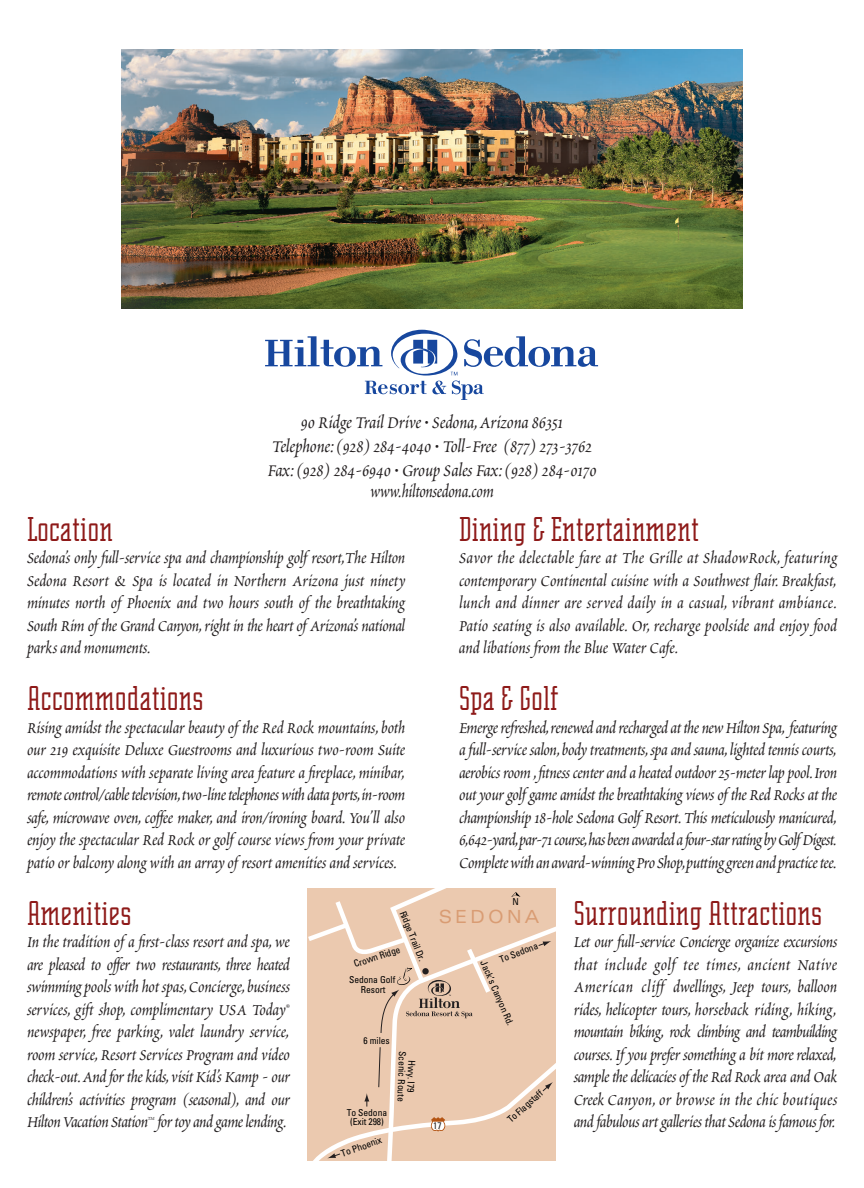
<style>
.page{position:relative;width:864px;height:1188px;background:#fff}
.page>*{position:absolute;margin:0;border:0;box-sizing:border-box;transform-origin:0 0}
.t1{font:100 36px "Senator";color:#8e1a19}
.t2{font:21px/24px "Poetica Chancery I";color:#231f20;text-align:center}
.t3{font:21px "Poetica Chancery I";color:#231f20;scale:.93 1}
.t4{font:19.5px/22.5px "Poetica Chancery I";letter-spacing:-.015em;color:#231f20;text-align:justify}
.t5{font:expanded 18.15px "Univers";letter-spacing:.2em;color:#d99c73;scale:.9 1}
.t6{font:condensed 9.6px/9.6px "Univers";letter-spacing:-.005em;color:#000;text-align:center}
.t7{font:condensed 9.6px "Univers";color:#231f20}
.t8{font:6px "Poetica Chancery I";color:#231f20}
.s1{font-size:15px}
</style>
<div class="page">
<svg style="left:265px;top:330px;width:333px;height:70px"></svg>
<img style="left:121px;top:50px;width:622px;height:259px">
<svg style="left:308px;top:888px;width:248px;height:273px;background:#eccdb5"></svg>
<svg style="left:511px;top:892px;width:10px;height:5px"></svg>
<svg style="left:311px;top:968px;width:245px;height:193px;background:#e9c9b1"></svg>
<p class="t2" style="left:267px;top:411px;width:331px">90 Ridge Trail Drive <span class="s1">•</span> Sedona,Arizona 86351<br>Telephone:(928) 284-4040 <span class="s1">•</span> Toll-Free (877) 273-3762<br>Fax:(928) 284-6940 <span class="s1">•</span> Group Sales Fax:(928) 284-0170</p>
<p class="t3" style="left:370px;top:482px;width:134px">www.hiltonsedona.com</p>
<h1 class="t1" style="left:27px;top:517px;width:87px">Location</h1>
<p class="t4" style="left:27px;top:548px;width:380px">Sedona’s only full-service spa and championship golf resort,The Hilton Sedona Resort &amp; Spa is located in Northern Arizona just ninety minutes north of Phoenix and two hours south of the breathtaking South Rim of the Grand Canyon,right in the heart of Arizona’s national parks and monuments.</p>
<h1 class="t1" style="left:27px;top:687px;width:178px">Accommodations</h1>
<p class="t4" style="left:27px;top:717px;width:380px">Rising amidst the spectacular beauty of the Red Rock mountains,both our 219 exquisite Deluxe Guestrooms and luxurious two-room Suite accommodations with separate living area feature a fireplace, minibar, remote control/cable television,two-line telephones with data ports,in-room safe, microwave oven, coffee maker, and iron/ironing board. You’ll also enjoy the spectacular Red Rock or golf course views from your private patio or balcony along with an array of resort amenities and services.</p>
<h1 class="t1" style="left:27px;top:901px;width:106px">Amenities</h1>
<p class="t4" style="left:27px;top:932px;width:264px">In the tradition of a first-class resort and spa, we are pleased to offer two restaurants, three heated swimming pools with hot spas,Concierge,business services, gift shop, complimentary USA Today<sup>® </sup>newspaper, free parking, valet laundry service, room service,Resort Services Program and video check-out.And for the kids,visit Kid’s Kamp - our children’s activities program (seasonal), and our Hilton Vacation Station</p>
<p class="t6" style="left:406px;top:910px;width:55px;rotate:68deg">Ridge Trail Dr.</p>
<p class="t6" style="left:353px;top:960px;width:50px;rotate:-18deg">Crown Ridge</p>
<p class="t6" style="left:349px;top:976px;width:48px">Sedona Golf<br>Resort</p>
<p class="t6" style="left:363px;top:1037px;width:28px">6 miles</p>
<p class="t6" style="left:416px;top:1052px;width:52px;rotate:92deg">Hwy. I79<br>Scenic Route</p>
<p class="t6" style="left:347px;top:1108px;width:42px">To Sedona (Exit 298)</p>
<p class="t8" style="left:148px;top:1115px;width:9px">TM</p>
<p class="t4" style="left:158px;top:1112px;width:131px">for toy and game lending.</p>
<p class="t6" style="left:340px;top:1150px;width:44px;rotate:-19deg">To Phoenix</p>
<h1 class="t1" style="left:459px;top:517px;width:242px">Dining &amp; Entertainment</h1>
<p class="t4" style="left:459px;top:548px;width:380px">Savor the delectable fare at The Grille at ShadowRock, featuring contemporary Continental cuisine with a Southwest flair. Breakfast, lunch and dinner are served daily in a casual, vibrant ambiance.<br>Patio seating is also available. Or, recharge poolside and enjoy food and libations from the Blue Water Cafe.</p>
<h1 class="t1" style="left:459px;top:687px;width:101px">Spa &amp; Golf</h1>
<p class="t4" style="left:459px;top:717px;width:380px">Emerge refreshed,renewed and recharged at the new Hilton Spa, featuring a full-service salon,body treatments,spa and sauna,lighted tennis courts, aerobics room ,fitness center and a heated outdoor 25-meter lap pool.Iron out your golf game amidst the breathtaking views of the Red Rocks at the championship 18-hole Sedona Golf Resort. This meticulously manicured, 6,642-yard,par-71 course,has been awarded a four-star rating by Golf Digest.<br>Complete with an award-winning Pro Shop,putting green and practice tee.</p>
<h1 class="t1" style="left:574px;top:901px;width:250px">Surrounding Attractions</h1>
<p class="t4" style="left:574px;top:932px;width:265px">Let our full-service Concierge organize excursions that include golf tee times, ancient Native American cliff dwellings, Jeep tours, balloon rides, helicopter tours, horseback riding, hiking, mountain biking, rock climbing and teambuilding courses. If you prefer something a bit more relaxed, sample the delicacies of the Red Rock area and Oak Creek Canyon, or browse in the chic boutiques and fabulous art galleries that Sedona is famous for.</p>
<p class="t6" style="left:512px;top:898px;width:8px">N</p>
<p class="t5" style="left:439px;top:910px;width:113px">SEDONA</p>
<p class="t6" style="left:498px;top:956px;width:42px;rotate:-21deg">To Sedona</p>
<p class="t6" style="left:487px;top:959px;width:71px;rotate:66deg">Jack’s Canyon Rd.</p>
<p class="t6" style="left:506px;top:1118px;width:46px;rotate:-42deg">To Flagstaff</p>
<p class="t7" style="left:433px;top:1122px;width:10px">17</p>
</div>
